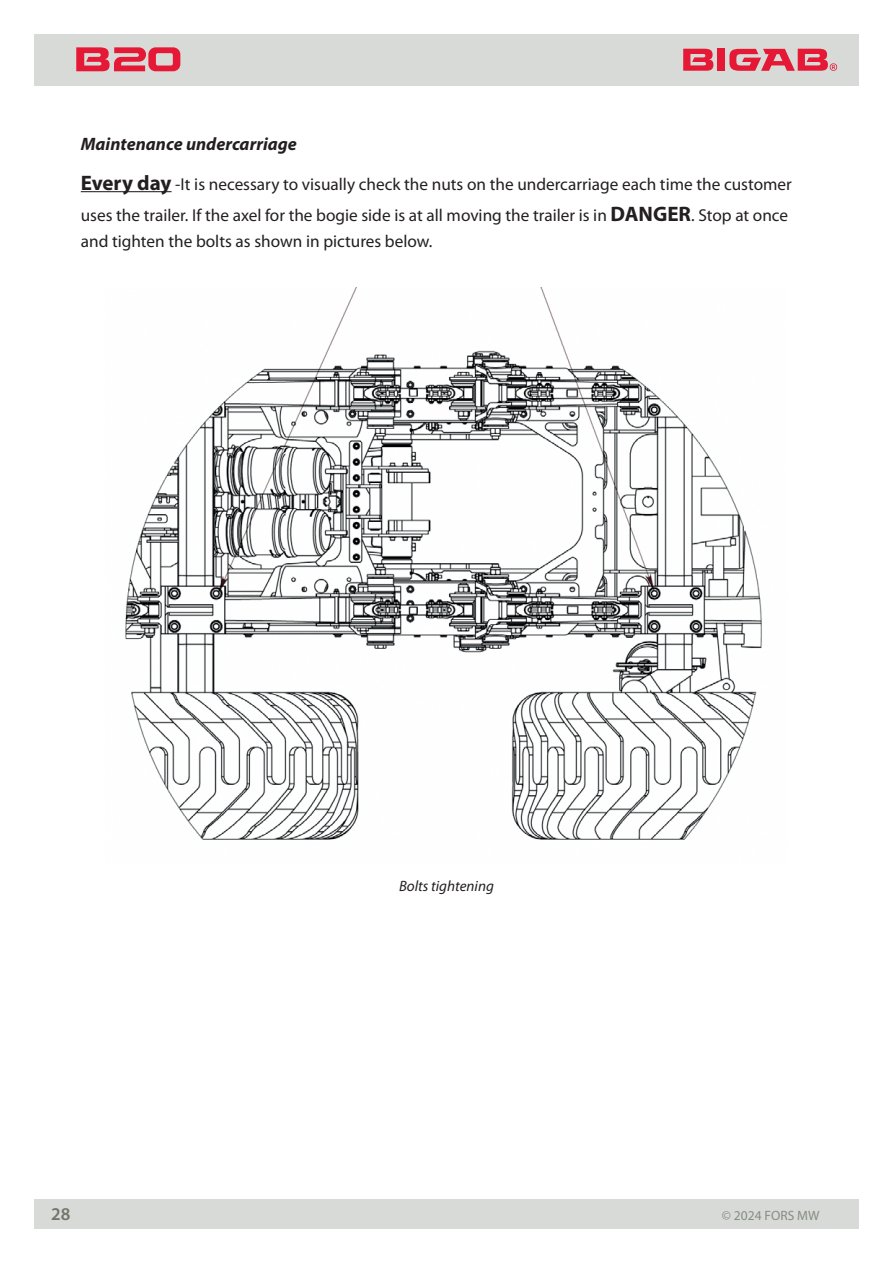
<style>
.page{position:relative;width:893px;height:1263px;background:#fff}
.page>*{position:absolute;margin:0;border:0;box-sizing:border-box;transform-origin:0 0}
.t1{font:italic 700 18px "Myriad Pro";color:#231f20}
.t2{font:600 18px "Myriad Pro";color:#73766b}
.t3{font:17.25px/31.5px "Myriad Pro";color:#231f20}
.t4{font:italic 15px "Myriad Pro";color:#231f20}
.t5{font:13.5px "Myriad Pro";color:#868d84}
.s1{font-weight:700;font-size:21px}
</style>
<div class="page">
<div style="left:34px;top:1200px;width:825px;height:29px;background:#d8dad7"></div>
<div style="left:34px;top:34px;width:825px;height:51px;background:#d8dad7"></div>
<div style="left:717px;top:49px;width:7px;height:22px;background:#e51836"></div>
<svg style="left:683px;top:49px;width:30px;height:22px"></svg>
<svg style="left:729px;top:49px;width:108px;height:22px"></svg>
<svg style="left:76px;top:47px;width:104px;height:24px"></svg>
<hr style="left:81px;top:191px;width:91px;height:1px;background:#231f20">
<img style="left:125px;top:288px;width:637px;height:552px">
<p class="t1" style="left:81px;top:132px;width:218px">Maintenance undercarriage</p>
<p class="t3" style="left:81px;top:168px;width:712px"><span class="s1">Every day</span> -It is necessary to visually check the nuts on the undercarriage each time the customer uses the trailer. If the axel for the bogie side is at all moving the trailer is in <span class="s1">DANGER</span>. Stop at once</p>
<p class="t3" style="left:81px;top:225px;width:353px">and tighten the bolts as shown in pictures below.</p>
<p class="t4" style="left:399px;top:877px;width:96px">Bolts tightening</p>
<p class="t2" style="left:51px;top:1202px;width:21px">28</p>
<p class="t5" style="left:722px;top:1207px;width:99px">© 2024 FORS MW</p>
</div>
